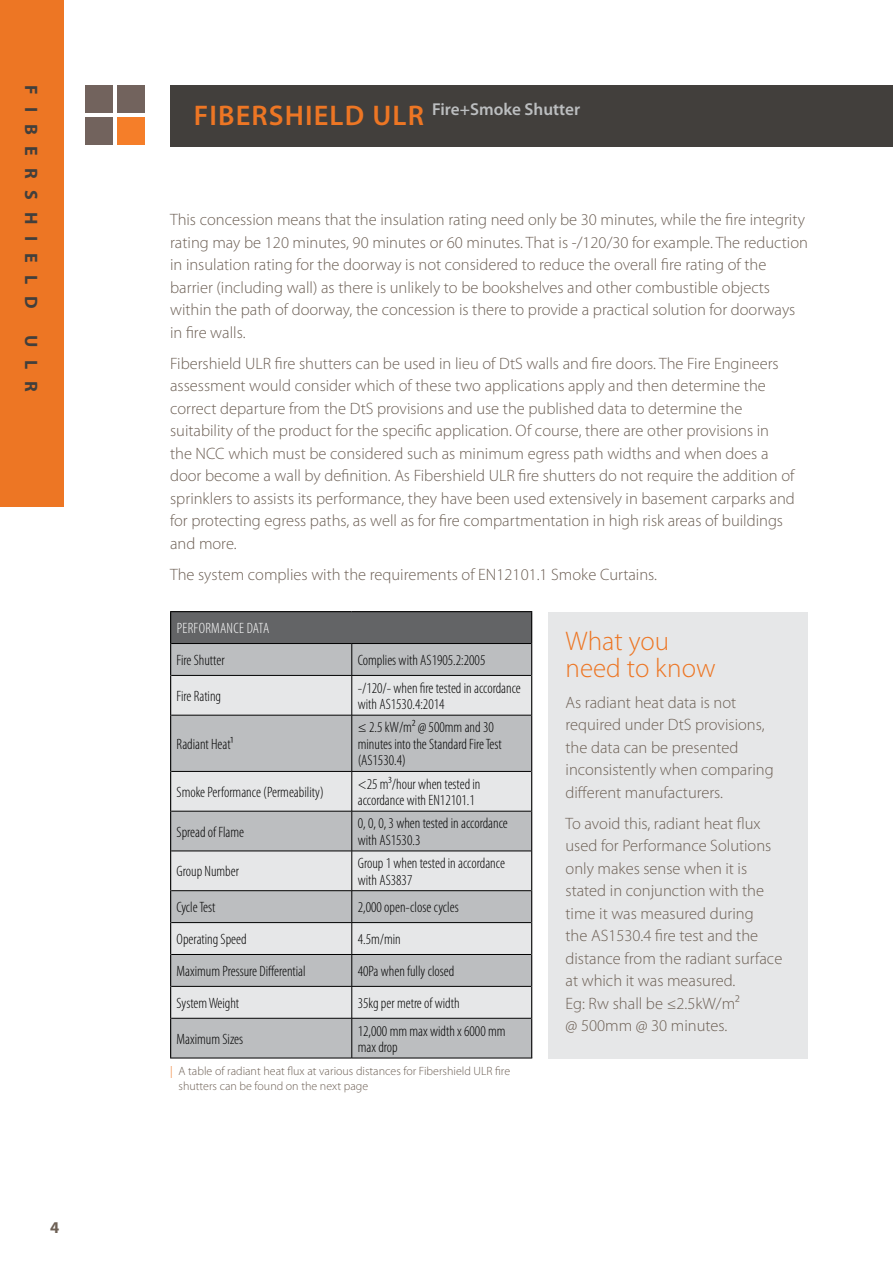
<style>
.page{position:relative;width:893px;height:1263px;background:#fff}
.page>*{position:absolute;margin:0;border:0;box-sizing:border-box;transform-origin:0 0}
.t1{font:300 27px/27px "Myriad Pro";color:#ed7624}
.t2{font:700 18px "Myriad Pro";letter-spacing:.66em;color:#423f3c}
.t3{font:600 17.25px "Myriad Pro";color:#bcbec0}
.t4{font:300 16.5px/22.5px "Myriad Pro";color:#6d6055}
.t5{font:700 16.5px "Myriad Pro";color:#6d6055}
.t6{font:300 condensed 15px/16.5px "Myriad Pro";color:#000}
.t7{font:300 condensed 15px "Myriad Pro";letter-spacing:.02em;color:#fff}
.t8{font:300 12px/14.4px "Myriad Pro";color:#6d6055}
.s1{font-size:28.5px;color:#ed7624}
.s2{color:#ed7623}
</style>
<div class="page">
<hr style="left:891px;top:85px;width:2px;height:62px;background:#423f3c">
<div style="left:0;top:0;width:64px;height:507px;background:#ed7624"></div>
<div style="left:85px;top:85px;width:27px;height:27px;background:#72635d"></div>
<div style="left:118px;top:85px;width:27px;height:27px;background:#72635d"></div>
<div style="left:85px;top:118px;width:27px;height:27px;background:#72635d"></div>
<div style="left:118px;top:118px;width:27px;height:27px;background:#f57e29"></div>
<div style="left:170px;top:85px;width:721px;height:62px;background:#423f3c"></div>
<div style="left:171px;top:612px;width:361px;height:31px;background:#636466"></div>
<div style="left:171px;top:644px;width:360px;height:414px;background:#bcbec0"></div>
<svg style="left:171px;top:676px;width:360px;height:342px;background:#d0d2d3"></svg>
<hr style="left:170px;top:611px;width:182px;height:1px;background:#000">
<hr style="left:170px;top:612px;width:1px;height:31px;background:#000">
<hr style="left:352px;top:611px;width:180px;height:1px;background:#000">
<hr style="left:531px;top:612px;width:1px;height:31px;background:#000">
<hr style="left:170px;top:643px;width:1px;height:32px;background:#000">
<hr style="left:531px;top:643px;width:1px;height:32px;background:#000">
<hr style="left:170px;top:675px;width:1px;height:40px;background:#000">
<hr style="left:531px;top:675px;width:1px;height:40px;background:#000">
<hr style="left:170px;top:715px;width:1px;height:56px;background:#000">
<hr style="left:531px;top:715px;width:1px;height:56px;background:#000">
<hr style="left:170px;top:771px;width:1px;height:40px;background:#000">
<hr style="left:531px;top:771px;width:1px;height:40px;background:#000">
<hr style="left:170px;top:811px;width:1px;height:40px;background:#000">
<hr style="left:531px;top:811px;width:1px;height:40px;background:#000">
<hr style="left:170px;top:851px;width:1px;height:40px;background:#000">
<hr style="left:531px;top:851px;width:1px;height:40px;background:#000">
<hr style="left:170px;top:891px;width:1px;height:31px;background:#000">
<hr style="left:531px;top:891px;width:1px;height:31px;background:#000">
<hr style="left:170px;top:922px;width:1px;height:32px;background:#000">
<hr style="left:531px;top:922px;width:1px;height:32px;background:#000">
<hr style="left:170px;top:954px;width:1px;height:32px;background:#000">
<hr style="left:531px;top:954px;width:1px;height:32px;background:#000">
<hr style="left:170px;top:986px;width:1px;height:32px;background:#000">
<hr style="left:531px;top:986px;width:1px;height:32px;background:#000">
<hr style="left:170px;top:1018px;width:1px;height:40px;background:#000">
<hr style="left:531px;top:1018px;width:1px;height:40px;background:#000">
<hr style="left:171px;top:643px;width:181px;height:1px;background:#000">
<hr style="left:352px;top:643px;width:179px;height:1px;background:#000">
<hr style="left:352px;top:644px;width:1px;height:31px;background:#000">
<hr style="left:171px;top:675px;width:181px;height:1px;background:#000">
<hr style="left:352px;top:675px;width:179px;height:1px;background:#000">
<hr style="left:352px;top:676px;width:1px;height:39px;background:#000">
<hr style="left:171px;top:715px;width:181px;height:1px;background:#000">
<hr style="left:352px;top:715px;width:179px;height:1px;background:#000">
<hr style="left:352px;top:715px;width:1px;height:56px;background:#000">
<hr style="left:171px;top:771px;width:181px;height:1px;background:#000">
<hr style="left:352px;top:771px;width:179px;height:1px;background:#000">
<hr style="left:352px;top:772px;width:1px;height:39px;background:#000">
<hr style="left:171px;top:811px;width:181px;height:1px;background:#000">
<hr style="left:352px;top:811px;width:179px;height:1px;background:#000">
<hr style="left:352px;top:811px;width:1px;height:40px;background:#000">
<hr style="left:171px;top:851px;width:181px;height:1px;background:#000">
<hr style="left:352px;top:851px;width:179px;height:1px;background:#000">
<hr style="left:352px;top:851px;width:1px;height:39px;background:#000">
<hr style="left:171px;top:890px;width:181px;height:1px;background:#000">
<hr style="left:352px;top:890px;width:179px;height:1px;background:#000">
<hr style="left:352px;top:891px;width:1px;height:31px;background:#000">
<hr style="left:171px;top:922px;width:181px;height:1px;background:#000">
<hr style="left:352px;top:922px;width:179px;height:1px;background:#000">
<hr style="left:352px;top:923px;width:1px;height:31px;background:#000">
<hr style="left:171px;top:954px;width:181px;height:1px;background:#000">
<hr style="left:352px;top:954px;width:179px;height:1px;background:#000">
<hr style="left:352px;top:955px;width:1px;height:31px;background:#000">
<hr style="left:171px;top:986px;width:181px;height:1px;background:#000">
<hr style="left:352px;top:986px;width:179px;height:1px;background:#000">
<hr style="left:352px;top:986px;width:1px;height:32px;background:#000">
<hr style="left:171px;top:1018px;width:181px;height:1px;background:#000">
<hr style="left:352px;top:1018px;width:179px;height:1px;background:#000">
<hr style="left:352px;top:1018px;width:1px;height:40px;background:#000">
<hr style="left:170px;top:1058px;width:182px;height:1px;background:#000">
<hr style="left:352px;top:1058px;width:180px;height:1px;background:#000">
<div style="left:549px;top:612px;width:259px;height:447px;background:#e6e7e8"></div>
<p class="t2" style="left:43px;top:85px;width:225px;rotate:90deg">FIBERSHIELD</p>
<p class="t2" style="left:43px;top:335px;width:57px;rotate:90deg">ULR</p>
<p class="t5" style="left:50px;top:1216px;width:11px">4</p>
<p class="t3" style="left:194px;top:98px;width:388px"><span class="s1">FIBERSHIELD ULR</span> Fire+Smoke Shutter</p>
<p class="t4" style="left:170px;top:208px;width:639px">This concession means that the insulation rating need only be 30 minutes, while the fire integrity rating may be 120 minutes, 90 minutes or 60 minutes. That is -/120/30 for example. The reduction in insulation rating for the doorway is not considered to reduce the overall fire rating of the barrier (including wall) as there is unlikely to be bookshelves and other combustible objects within the path of doorway, the concession is there to provide a practical solution for doorways in fire walls.</p>
<p class="t4" style="left:170px;top:352px;width:626px">Fibershield ULR fire shutters can be used in lieu of DtS walls and fire doors. The Fire Engineers assessment would consider which of these two applications apply and then determine the correct departure from the DtS provisions and use the published data to determine the suitability of the product for the specific application. Of course, there are other provisions in the NCC which must be considered such as minimum egress path widths and when does a door become a wall by definition. As Fibershield ULR fire shutters do not require the addition of sprinklers to assists its performance, they have been used extensively in basement carparks and for protecting egress paths, as well as for fire compartmentation in high risk areas of buildings and more.</p>
<p class="t4" style="left:170px;top:563px;width:488px">The system complies with the requirements of EN12101.1 Smoke Curtains.</p>
<p class="t7" style="left:177px;top:619px;width:94px">PERFORMANCE DATA</p>
<p class="t6" style="left:177px;top:652px;width:49px">Fire Shutter</p>
<p class="t6" style="left:358px;top:652px;width:129px">Complies with AS1905.2:2005</p>
<p class="t6" style="left:177px;top:688px;width:46px">Fire Rating</p>
<p class="t6" style="left:358px;top:679px;width:165px">-/120/- when fire tested in accordance with AS1530.4:2014</p>
<p class="t6" style="left:177px;top:736px;width:58px">Radiant Heat1</p>
<h1 class="t1" style="left:566px;top:627px;width:151px">What you need to know</h1>
<p class="t4" style="left:566px;top:691px;width:210px">As radiant heat data is not required under DtS provisions, the data can be presented inconsistently when comparing different manufacturers.</p>
<p class="t4" style="left:566px;top:812px;width:218px">To avoid this, radiant heat flux used for Performance Solutions only makes sense when it is stated in conjunction with the time it was measured during<br>the AS1530.4 fire test and the distance from the radiant surface at which it was measured.<br>Eg: Rw shall be ≤2.5kW/m2<br>@ 500mm @ 30 minutes.</p>
<p class="t6" style="left:358px;top:719px;width:145px">≤ 2.5 kW/m2 @ 500mm and 30 minutes into the Standard Fire Test (AS1530.4)</p>
<p class="t6" style="left:177px;top:784px;width:149px">Smoke Performance (Permeability)</p>
<p class="t6" style="left:358px;top:775px;width:124px">&lt;25 m3/hour when tested in accordance with EN12101.1</p>
<p class="t6" style="left:177px;top:823px;width:69px">Spread of Flame</p>
<p class="t6" style="left:358px;top:815px;width:152px">0, 0, 0, 3 when tested in accordance with AS1530.3</p>
<p class="t6" style="left:177px;top:863px;width:64px">Group Number</p>
<p class="t6" style="left:358px;top:855px;width:149px">Group 1 when tested in accordance with AS3837</p>
<p class="t6" style="left:177px;top:899px;width:40px">Cycle Test</p>
<p class="t6" style="left:358px;top:899px;width:102px">2,000 open-close cycles</p>
<p class="t6" style="left:177px;top:931px;width:72px">Operating Speed</p>
<p class="t6" style="left:358px;top:931px;width:45px">4.5m/min</p>
<p class="t6" style="left:177px;top:963px;width:130px">Maximum Pressure Differential</p>
<p class="t6" style="left:358px;top:963px;width:98px">40Pa when fully closed</p>
<p class="t6" style="left:177px;top:995px;width:64px">System Weight</p>
<p class="t6" style="left:358px;top:995px;width:103px">35kg per metre of width</p>
<p class="t6" style="left:177px;top:1030px;width:68px">Maximum Sizes</p>
<p class="t6" style="left:358px;top:1022px;width:149px">12,000 mm max width x 6000 mm max drop</p>
<p class="t8" style="left:179px;top:1064px;width:333px;text-indent:-9px"><span class="s2">|</span> A table of radiant heat flux at various distances for Fibershield ULR fire shutters can be found on the next page</p>
</div>
